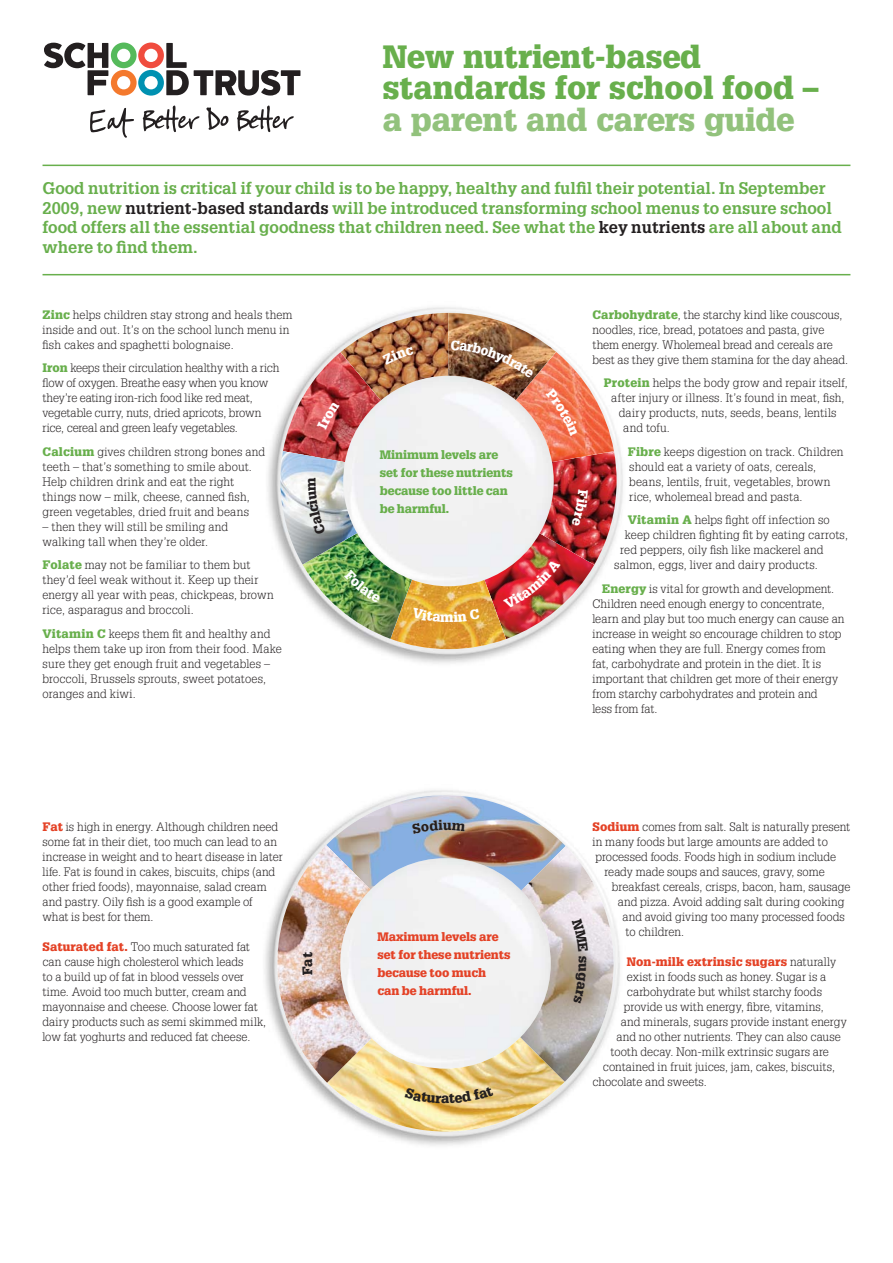
<style>
.page{position:relative;width:893px;height:1263px;background:#fff}
.page>*{position:absolute;margin:0;border:0;box-sizing:border-box;transform-origin:0 0}
.t1{font:900 31.5px/31.5px "Glypha";color:#68af4c}
.t2{font:900 31.5px "Glypha";color:#92c27c}
.t3{font:700 16.5px/19.5px "Glypha";color:#68af4c}
.t4{font:900 13.5px "Glypha";color:#231f20}
.t5{font:900 13.5px "Glypha";color:#fff}
.t6{font:300 12px/15px "Glypha";letter-spacing:.005em;color:#231f20}
.t7{font:900 12px/18px "Glypha";color:#e44226}
.t8{font:900 12px/18px "Glypha";color:#68af4c}
.t9{font:300 12px/15px "Glypha";letter-spacing:.025em;color:#231f20}
.s1{color:#231f20}
.s2{font-weight:900;color:#68af4c}
.s3{font-weight:900;color:#e44226}
.s4{font-weight:300;color:#231f20}
</style>
<div class="page">
<svg style="left:44px;top:43px;width:256px;height:53px"></svg>
<svg style="left:206px;top:107px;width:23px;height:23px"></svg>
<svg style="left:143px;top:105px;width:57px;height:27px"></svg>
<svg style="left:237px;top:105px;width:57px;height:27px"></svg>
<svg style="left:90px;top:108px;width:44px;height:30px"></svg>
<img style="left:267px;top:307px;width:356px;height:357px">
<img style="left:264px;top:790px;width:356px;height:356px">
<hr style="left:43px;top:165px;width:807px;height:1px;background:#68af4c">
<hr style="left:43px;top:274px;width:807px;height:1px;background:#68af4c">
<img style="left:280px;top:313px;width:337px;height:336px">
<img style="left:277px;top:795px;width:337px;height:336px">
<h1 class="t1" style="left:383px;top:40px;width:437px">New nutrient-based standards for school food –</h1>
<h1 class="t2" style="left:383px;top:100px;width:413px">a parent and carers guide</h1>
<p class="t3" style="left:43px;top:178px;width:801px">Good nutrition is critical if your child is to be happy, healthy and fulfil their potential. In September 2009, new <span class="s1">nutrient-based standards</span> will be introduced transforming school menus to ensure school food offers all the essential goodness that children need. See what the <span class="s1">key nutrients</span> are all about and where to find them.</p>
<p class="t6" style="left:43px;top:307px;width:251px"><span class="s2">Zinc</span> helps children stay strong and heals them inside and out. It’s on the school lunch menu in fish cakes and spaghetti bolognaise.</p>
<p class="t6" style="left:43px;top:360px;width:238px"><span class="s2">Iron</span> keeps their circulation healthy with a rich flow of oxygen. Breathe easy when you know they’re eating iron-rich food like red meat, vegetable curry, nuts, dried apricots, brown rice, cereal and green leafy vegetables.</p>
<p class="t6" style="left:43px;top:444px;width:224px"><span class="s2">Calcium</span> gives children strong bones and teeth – that’s something to smile about.<br>Help children drink and eat the right things now – milk, cheese, canned fish, green vegetables, dried fruit and beans</p>
<p class="t9" style="left:43px;top:519px;width:187px">– then they will still be smiling and walking tall when they’re older.</p>
<p class="t6" style="left:43px;top:557px;width:233px"><span class="s2">Folate</span> may not be familiar to them but they’d feel weak without it. Keep up their energy all year with peas, chickpeas, brown rice, asparagus and broccoli.</p>
<p class="t6" style="left:43px;top:626px;width:241px"><span class="s2">Vitamin C</span> keeps them fit and healthy and helps them take up iron from their food. Make sure they get enough fruit and vegetables – broccoli, Brussels sprouts, sweet potatoes, oranges and kiwi.</p>
<p class="t6" style="left:43px;top:819px;width:242px"><span class="s3">Fat</span> is high in energy. Although children need some fat in their diet, too much can lead to an increase in weight and to heart disease in later life. Fat is found in cakes, biscuits, chips (and other fried foods), mayonnaise, salad cream and pastry. Oily fish is a good example of<br>what is best for them.</p>
<p class="t6" style="left:43px;top:939px;width:225px"><span class="s3">Saturated fat.</span> Too much saturated fat can cause high cholesterol which leads<br>to a build up of fat in blood vessels over time. Avoid too much butter, cream and mayonnaise and cheese. Choose lower fat dairy products such as semi skimmed milk, low fat yoghurts and reduced fat cheese.</p>
<p class="t4" style="left:299px;top:966px;width:10px;rotate:-90deg">a</p>
<p class="t8" style="left:380px;top:445px;width:135px">Minimum levels are set for these nutrients because too little can be harmful.</p>
<p class="t5" style="left:440px;top:609px;width:15px">m</p>
<p class="t4" style="left:443px;top:817px;width:10px">u</p>
<p class="t7" style="left:377px;top:927px;width:135px">Maximum levels are set for these nutrients because too much can be harmful.</p>
<p class="t4" style="left:441px;top:1090px;width:10px">a</p>
<p class="t6" style="left:592px;top:307px;width:257px"><span class="s2">Carbohydrate</span>, the starchy kind like couscous, noodles, rice, bread, potatoes and pasta, give them energy. Wholemeal bread and cereals are best as they give them stamina for the day ahead.</p>
<p class="t6" style="left:604px;top:375px;width:246px"><span class="s2">Protein</span> helps the body grow and repair itself,</p>
<p class="t6" style="left:611px;top:390px;width:235px">after injury or illness. It’s found in meat, fish,</p>
<p class="t6" style="left:619px;top:405px;width:219px">dairy products, nuts, seeds, beans, lentils</p>
<p class="t6" style="left:623px;top:420px;width:48px">and tofu.</p>
<p class="t6" style="left:628px;top:444px;width:217px"><span class="s2">Fibre</span> keeps digestion on track. Children should eat a variety of oats, cereals, beans, lentils, fruit, vegetables, brown rice, wholemeal bread and pasta.</p>
<p class="t6" style="left:628px;top:512px;width:204px"><span class="s2">Vitamin A</span> helps fight off infection so</p>
<p class="t6" style="left:625px;top:527px;width:225px">keep children fighting fit by eating carrots,</p>
<p class="t6" style="left:620px;top:542px;width:205px">red peppers, oily fish like mackerel and</p>
<p class="t6" style="left:614px;top:557px;width:205px">salmon, eggs, liver and dairy products.</p>
<p class="t6" style="left:592px;top:581px;width:254px;text-indent:10px"><span class="s2">Energy</span> is vital for growth and development.<br>Children need enough energy to concentrate, learn and play but too much energy can cause an increase in weight so encourage children to stop eating when they are full. Energy comes from fat, carbohydrate and protein in the diet. It is important that children get more of their energy from starchy carbohydrates and protein and<br>less from fat.</p>
<p class="t6" style="left:592px;top:819px;width:259px"><span class="s3">Sodium</span> comes from salt. Salt is naturally present</p>
<p class="t6" style="left:592px;top:834px;width:237px">in many foods but large amounts are added to</p>
<p class="t6" style="left:595px;top:849px;width:242px">processed foods. Foods high in sodium include</p>
<p class="t6" style="left:604px;top:864px;width:222px">ready made soups and sauces, gravy, some</p>
<p class="t6" style="left:612px;top:879px;width:240px">breakfast cereals, crisps, bacon, ham, sausage</p>
<p class="t6" style="left:618px;top:894px;width:228px">and pizza. Avoid adding salt during cooking</p>
<p class="t6" style="left:622px;top:909px;width:224px">and avoid giving too many processed foods</p>
<p class="t6" style="left:625px;top:924px;width:60px">to children.</p>
<p class="t7" style="left:627px;top:952px;width:211px">Non-milk extrinsic sugars <span class="s4">naturally</span></p>
<p class="t6" style="left:627px;top:969px;width:201px">exist in foods such as honey. Sugar is a</p>
<p class="t6" style="left:627px;top:984px;width:197px">carbohydrate but whilst starchy foods</p>
<p class="t6" style="left:624px;top:999px;width:201px">provide us with energy, fibre, vitamins,</p>
<p class="t6" style="left:621px;top:1014px;width:227px">and minerals, sugars provide instant energy</p>
<p class="t6" style="left:616px;top:1029px;width:226px">and no other nutrients. They can also cause</p>
<p class="t6" style="left:610px;top:1044px;width:220px">tooth decay. Non-milk extrinsic sugars are</p>
<p class="t6" style="left:603px;top:1059px;width:234px">contained in fruit juices, jam, cakes, biscuits,</p>
<p class="t6" style="left:592px;top:1074px;width:116px">chocolate and sweets.</p>
</div>
